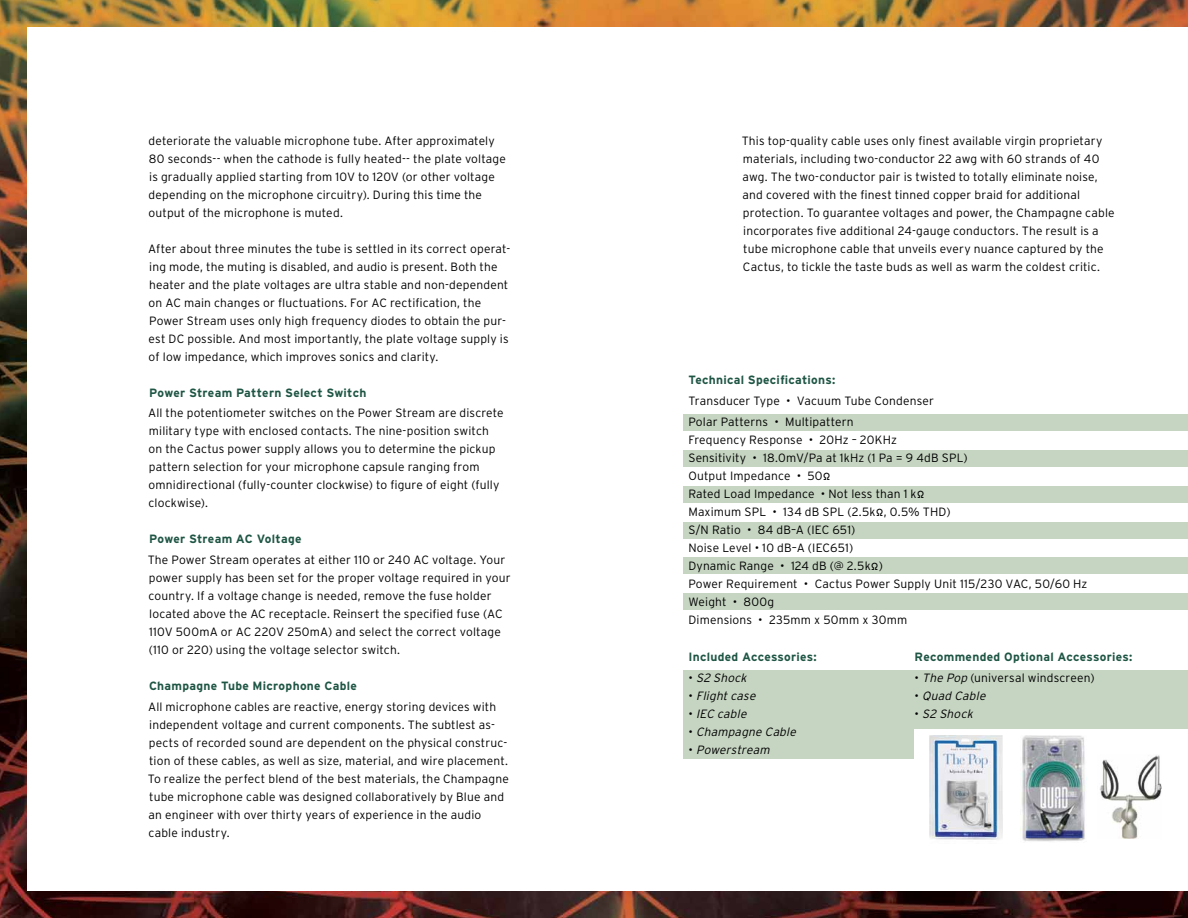
<style>
.page{position:relative;width:1188px;height:918px;background:#fff}
.page>*{position:absolute;margin:0;border:0;box-sizing:border-box;transform-origin:0 0}
.t1{font:300 12px/18px "Interstate";letter-spacing:.015em;color:#000}
.t2{font:700 12px "Interstate";letter-spacing:.025em;color:#1e5544}
.t3{font:italic 300 12px "Interstate";color:#000}
.s1{font-family:"Tarzana Wide";font-weight:400}
.s2{font-style:italic}
.s3{font-style:normal}
</style>
<div class="page">
<img style="left:0;top:0;width:1188px;height:918px">
<div style="left:27px;top:27px;width:1161px;height:864px;background:#fff"></div>
<div style="left:683px;top:414px;width:505px;height:17px;background:#c6d5c2"></div>
<div style="left:683px;top:593px;width:505px;height:16px;background:#c6d5c2"></div>
<div style="left:683px;top:450px;width:505px;height:16px;background:#c6d5c2"></div>
<div style="left:683px;top:486px;width:505px;height:17px;background:#c6d5c2"></div>
<div style="left:683px;top:522px;width:505px;height:16px;background:#c6d5c2"></div>
<div style="left:683px;top:557px;width:505px;height:17px;background:#c6d5c2"></div>
<div style="left:683px;top:670px;width:505px;height:89px;background:#c6d5c2"></div>
<div style="left:915px;top:729px;width:273px;height:118px;background:#fff"></div>
<img style="left:929px;top:735px;width:73px;height:105px">
<img style="left:1020px;top:736px;width:65px;height:106px">
<img style="left:1100px;top:755px;width:62px;height:83px">
<p class="t1" style="left:149px;top:131px;width:359px">deteriorate the valuable microphone tube. After approximately 80 seconds-- when the cathode is fully heated-- the plate voltage is gradually applied starting from 10V to 120V (or other voltage depending on the microphone circuitry). During this time the output of the microphone is muted.</p>
<p class="t1" style="left:148px;top:239px;width:364px">After about three minutes the tube is settled in its correct operat&shy;ing mode, the muting is disabled, and audio is present. Both the heater and the plate voltages are ultra stable and non-dependent on AC main changes or fluctuations. For AC rectification, the Power Stream uses only high frequency diodes to obtain the pur&shy;est DC possible. And most importantly, the plate voltage supply is of low impedance, which improves sonics and clarity.</p>
<p class="t2" style="left:149px;top:386px;width:219px">Power Stream Pattern Select Switch</p>
<p class="t1" style="left:148px;top:404px;width:357px">All the potentiometer switches on the Power Stream are discrete military type with enclosed contacts. The nine-position switch on the Cactus power supply allows you to determine the pickup pattern selection for your microphone capsule ranging from omnidirectional (fully-counter clockwise) to figure of eight (fully clockwise).</p>
<p class="t2" style="left:149px;top:532px;width:154px">Power Stream AC Voltage</p>
<p class="t1" style="left:148px;top:551px;width:365px">The Power Stream operates at either 110 or 240 AC voltage. Your power supply has been set for the proper voltage required in your country. If a voltage change is needed, remove the fuse holder located above the AC receptacle. Reinsert the specified fuse (AC 110V 500mA or AC 220V 250mA) and select the correct voltage (110 or 220) using the voltage selector switch.</p>
<p class="t2" style="left:149px;top:679px;width:210px">Champagne Tube Microphone Cable</p>
<p class="t1" style="left:148px;top:697px;width:363px">All microphone cables are reactive, energy storing devices with independent voltage and current components. The subtlest as&shy;pects of recorded sound are dependent on the physical construc&shy;tion of these cables, as well as size, material, and wire placement.<br>To realize the perfect blend of the best materials, the Champagne tube microphone cable was designed collaboratively by Blue and an engineer with over thirty years of experience in the audio cable industry.</p>
<p class="t1" style="left:742px;top:131px;width:374px">This top-quality cable uses only finest available virgin proprietary materials, including two-conductor 22 awg with 60 strands of 40 awg. The two-conductor pair is twisted to totally eliminate noise, and covered with the finest tinned copper braid for additional protection. To guarantee voltages and power, the Champagne cable incorporates five additional 24-gauge conductors. The result is a tube microphone cable that unveils every nuance captured by the Cactus, to tickle the taste buds as well as warm the coldest critic.</p>
<p class="t2" style="left:688px;top:373px;width:149px">Technical Specifications:</p>
<p class="t1" style="left:688px;top:390px;width:247px;line-height:20.7px">Transducer Type • Vacuum Tube Condenser<br>Polar Patterns • Multipattern</p>
<p class="t1" style="left:688px;top:430px;width:401px">Frequency Response • 20Hz – 20KHz<br>Sensitivity • 18.0mV/Pa at 1kHz (1 Pa = 9 4dB SPL)<br>Output Impedance • 50<span class="s1">Ω<br></span>Rated Load Impedance • Not less than 1 k<span class="s1">Ω<br></span>Maximum SPL • 134 dB SPL (2.5k<span class="s1">Ω</span>, 0.5% THD)<br>S/N Ratio • 84 dB–A (IEC 651)<br>Noise Level • 10 dB–A (IEC651)<br>Dynamic Range • 124 dB (@ 2.5k<span class="s1">Ω</span>)<br>Power Requirement • Cactus Power Supply Unit 115/230 VAC, 50/60 Hz Weight • 800g<br>Dimensions • 235mm x 50mm x 30mm</p>
<p class="t2" style="left:915px;top:650px;width:219px">Recommended Optional Accessories:</p>
<p class="t1" style="left:915px;top:668px;width:181px">• <span class="s2">The Pop</span> (universal windscreen)</p>
<p class="t3" style="left:915px;top:689px;width:75px"><span class="s3">•</span> Quad Cable</p>
<p class="t3" style="left:915px;top:707px;width:62px"><span class="s3">•</span> S2 Shock</p>
<p class="t2" style="left:688px;top:650px;width:130px">Included Accessories:</p>
<p class="t3" style="left:688px;top:671px;width:62px"><span class="s3">•</span> S2 Shock</p>
<p class="t3" style="left:688px;top:689px;width:71px"><span class="s3">•</span> Flightcase</p>
<p class="t3" style="left:688px;top:707px;width:62px"><span class="s3">•</span> IEC cable</p>
<p class="t3" style="left:688px;top:725px;width:112px"><span class="s3">•</span> Champagne Cable</p>
<p class="t3" style="left:688px;top:743px;width:85px"><span class="s3">•</span> Powerstream</p>
</div>
